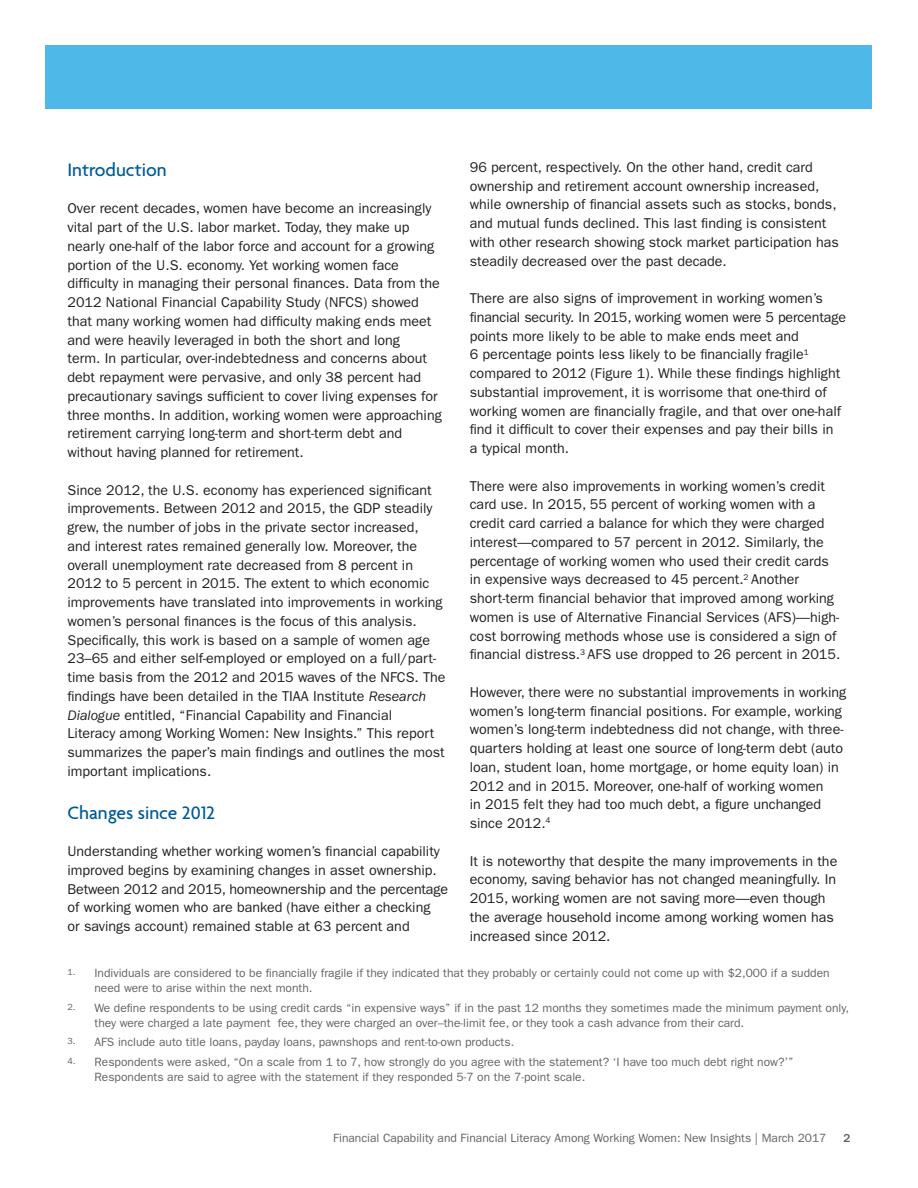
<style>
.page{position:relative;width:918px;height:1188px;background:#fff}
.page>*{position:absolute;margin:0;border:0;box-sizing:border-box;transform-origin:0 0}
._2A_Subtitle__A_13_1{font:500 19.5px "Agenda";color:#005c98}
._5A_Body_Text__FG_9{font:14.25px/18.8px "ITC Franklin Gothic Std";color:#231f20}
._8A_Footnote__FG_8_1{font:12px/15px "ITC Franklin Gothic Std";color:#636366}
._10A_Page_Number_Fol{font:12px "ITC Franklin Gothic Std";color:#636366}
._10A_Page_Number_Fol-2{font:500 12px "ITC Franklin Gothic Std";color:#636366}
.s1{font-style:italic}
</style>
<div class="page">
<div style="left:46px;top:46px;width:826px;height:63px;background:#4eb9e9"></div>
<p class="_5A_Body_Text__FG_9" style="left:470px;top:158px;width:371px">96 percent, respectively. On the other hand, credit card ownership and retirement account ownership increased, while ownership of financial assets such as stocks, bonds, and mutual funds declined. This last finding is consistent with other research showing stock market participation has steadily decreased over the past decade.</p>
<p class="_5A_Body_Text__FG_9" style="left:470px;top:289px;width:378px">There are also signs of improvement in working women’s financial security. In 2015, working women were 5 percentage points more likely to be able to make ends meet and<br>6 percentage points less likely to be financially fragile<sup>1 </sup>compared to 2012 (Figure 1). While these findings highlight substantial improvement, it is worrisome that one-third of working women are financially fragile, and that over one-half find it difficult to cover their expenses and pay their bills in<br>a typical month.</p>
<p class="_5A_Body_Text__FG_9" style="left:470px;top:476px;width:372px">There were also improvements in working women’s credit card use. In 2015, 55 percent of working women with a credit card carried a balance for which they were charged interest—compared to 57 percent in 2012. Similarly, the percentage of working women who used their credit cards in expensive ways decreased to 45 percent.<sup>2</sup> Another short-term financial behavior that improved among working women is use of Alternative Financial Services (AFS)—high&shy;cost borrowing methods whose use is considered a sign of financial distress.<sup>3</sup> AFS use dropped to 26 percent in 2015.</p>
<p class="_5A_Body_Text__FG_9" style="left:470px;top:683px;width:378px">However, there were no substantial improvements in working women’s long-term financial positions. For example, working women’s long-term indebtedness did not change, with three&shy;quarters holding at least one source of long-term debt (auto loan, student loan, home mortgage, or home equity loan) in 2012 and in 2015. Moreover, one-half of working women<br>in 2015 felt they had too much debt, a figure unchanged since 2012.<sup>4</sup></p>
<p class="_5A_Body_Text__FG_9" style="left:470px;top:851px;width:369px">It is noteworthy that despite the many improvements in the economy, saving behavior has not changed meaningfully. In 2015, working women are not saving more—even though the average household income among working women has increased since 2012.</p>
<p class="_8A_Footnote__FG_8_1" style="left:94px;top:966px;width:737px;text-indent:-27px"><sup>1.</sup> Individuals are considered to be financially fragile if they indicated that they probably or certainly could not come up with $2,000 if a sudden need were to arise within the next month.</p>
<p class="_8A_Footnote__FG_8_1" style="left:94px;top:1000px;width:756px;text-indent:-27px"><sup>2.</sup> We define respondents to be using credit cards “in expensive ways” if in the past 12 months they sometimes made the minimum payment only, they were charged a late payment fee, they were charged an over–the-limit fee, or they took a cash advance from their card.</p>
<p class="_8A_Footnote__FG_8_1" style="left:68px;top:1035px;width:448px"><sup>3.</sup> AFS include auto title loans, payday loans, pawnshops and rent-to-own products.</p>
<p class="_8A_Footnote__FG_8_1" style="left:94px;top:1054px;width:701px;text-indent:-27px"><sup>4.</sup> Respondents were asked, “On a scale from 1 to 7, how strongly do you agree with the statement? ‘I have too much debt right now?’”<br>Respondents are said to agree with the statement if they responded 5-7 on the 7-point scale.</p>
<p class="_2A_Subtitle__A_13_1" style="left:68px;top:159px;width:101px">Introduction</p>
<p class="_5A_Body_Text__FG_9" style="left:68px;top:199px;width:376px">Over recent decades, women have become an increasingly vital part of the U.S. labor market. Today, they make up nearly one-half of the labor force and account for a growing portion of the U.S. economy. Yet working women face difficulty in managing their personal finances. Data from the 2012 National Financial Capability Study (NFCS) showed that many working women had difficulty making ends meet and were heavily leveraged in both the short and long<br>term. In particular, over-indebtedness and concerns about debt repayment were pervasive, and only 38 percent had precautionary savings sufficient to cover living expenses for three months. In addition, working women were approaching retirement carrying long-term and short-term debt and without having planned for retirement.</p>
<p class="_5A_Body_Text__FG_9" style="left:68px;top:481px;width:380px">Since 2012, the U.S. economy has experienced significant improvements. Between 2012 and 2015, the GDP steadily grew, the number of jobs in the private sector increased,<br>and interest rates remained generally low. Moreover, the overall unemployment rate decreased from 8 percent in 2012 to 5 percent in 2015. The extent to which economic improvements have translated into improvements in working women’s personal finances is the focus of this analysis.<br>Specifically, this work is based on a sample of women age 23–65 and either self-employed or employed on a full/part&shy;time basis from the 2012 and 2015 waves of the NFCS. The findings have been detailed in the TIAA Institute <span class="s1">Research Dialogue</span> entitled, “Financial Capability and Financial<br>Literacy among Working Women: New Insights.” This report summarizes the paper’s main findings and outlines the most important implications.</p>
<p class="_2A_Subtitle__A_13_1" style="left:68px;top:802px;width:149px">Changes since 2012</p>
<p class="_5A_Body_Text__FG_9" style="left:68px;top:842px;width:382px">Understanding whether working women’s financial capability improved begins by examining changes in asset ownership.<br>Between 2012 and 2015, homeownership and the percentage of working women who are banked (have either a checking<br>or savings account) remained stable at 63 percent and</p>
<p class="_10A_Page_Number_Fol" style="left:333px;top:1131px;width:495px">Financial Capability and Financial Literacy Among Working Women: New Insights | March 2017</p>
<p class="_10A_Page_Number_Fol-2" style="left:843px;top:1131px;width:9px">2</p>
</div>
